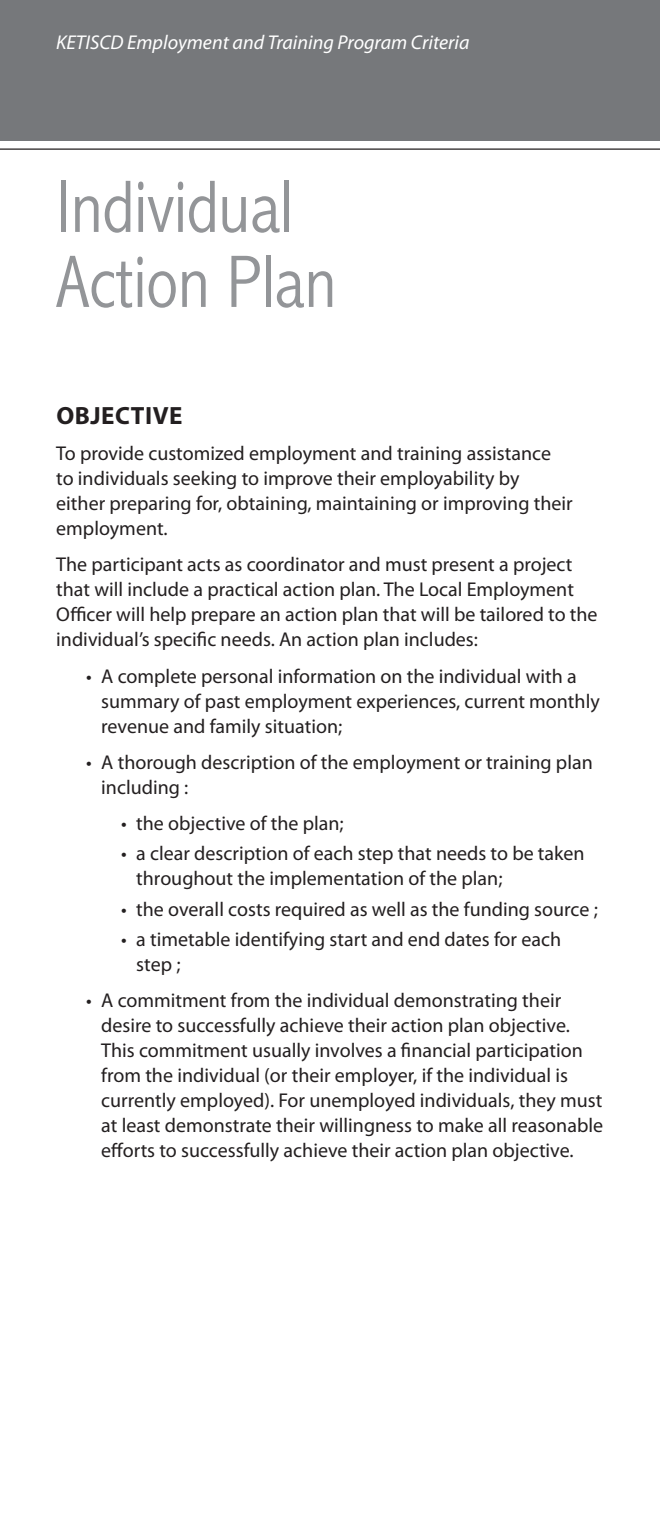
<style>
.page{position:relative;width:660px;height:1530px;background:#fff}
.page>*{position:absolute;margin:0;border:0;box-sizing:border-box;transform-origin:0 0}
._01-Title1{font:300 condensed 75px/75px "Abadi";color:#939598}
._01-Title2{font:700 25px "Myriad Pro";letter-spacing:.02em;color:#231f20}
._03-bullet{font:20px/25px "Myriad Pro";color:#231f20}
._03-body{font:20px/25px "Myriad Pro";color:#231f20}
._00-tagtop{font:italic 20px "Myriad Pro";color:#fff}
</style>
<div class="page">
<div style="left:0;top:0;width:660px;height:141px;background:#76787b"></div>
<hr style="left:0;top:148px;width:660px;height:2px;background:#231f20">
<p class="_00-tagtop" style="left:56px;top:30px;width:415px">KETISCD Employment and Training Program Criteria</p>
<p class="_01-Title1" style="left:56px;top:169px;width:281px">Individual<br>Action Plan</p>
<p class="_01-Title2" style="left:56px;top:401px;width:127px">OBJECTIVE</p>
<p class="_03-body" style="left:56px;top:440px;width:518px">To provide customized employment and training assistance to individuals seeking to improve their employability by either preparing for, obtaining, maintaining or improving their employment.</p>
<p class="_03-body" style="left:56px;top:552px;width:543px">The participant acts as coordinator and must present a project that will include a practical action plan. The Local Employment Officer will help prepare an action plan that will be tailored to the individual’s specific needs. An action plan includes:</p>
<p class="_03-bullet" style="left:101px;top:663px;width:500px;text-indent:-15px">• A complete personal information on the individual with a summary of past employment experiences, current monthly revenue and family situation;</p>
<p class="_03-bullet" style="left:101px;top:749px;width:493px;text-indent:-15px">• A thorough description of the employment or training plan including :</p>
<p class="_03-bullet" style="left:121px;top:810px;width:224px">• the objective of the plan;</p>
<p class="_03-bullet" style="left:136px;top:841px;width:450px;text-indent:-15px">• a clear description of each step that needs to be taken throughout the implementation of the plan;</p>
<p class="_03-bullet" style="left:121px;top:896px;width:478px">• the overall costs required as well as the funding source ;</p>
<p class="_03-bullet" style="left:136px;top:927px;width:426px;text-indent:-15px">• a timetable identifying start and end dates for each step ;</p>
<p class="_03-bullet" style="left:101px;top:988px;width:503px;text-indent:-15px">• A commitment from the individual demonstrating their desire to successfully achieve their action plan objective.<br>This commitment usually involves a financial participation from the individual (or their employer, if the individual is currently employed). For unemployed individuals, they must at least demonstrate their willingness to make all reasonable efforts to successfully achieve their action plan objective.</p>
</div>
